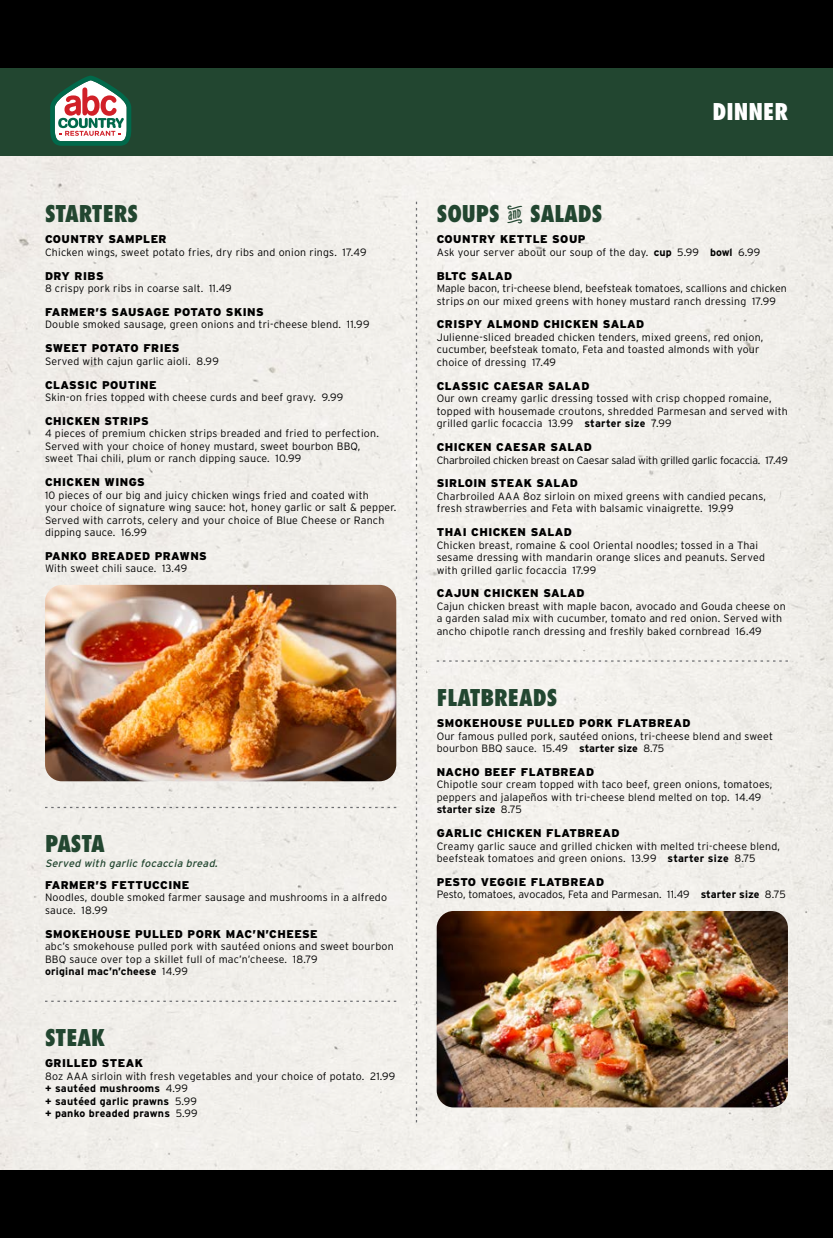
<style>
.page{position:relative;width:833px;height:1238px;background:#fff}
.page>*{position:absolute;margin:0;border:0;box-sizing:border-box;transform-origin:0 0}
.t1{font:800 condensed 22.5px "Futura Std";color:#224630}
.t2{font:800 condensed 22.5px "Futura Std";color:#fff}
.t3{font:900 11.25px "Interstate";letter-spacing:.04em;color:#000}
.t4{font:300 10.62px/12.5px "Interstate";letter-spacing:.02em;color:#000}
.t5{font:300 10.62px "Interstate";letter-spacing:-.015em;color:#000}
.t6{font:300 10.62px "Interstate";letter-spacing:-.01em;color:#000}
.t7{font:italic 10.62px "Interstate";color:#224630}
.s1{font-weight:700}
.s2{font-family:"Nexa Rust Extras Words";font-weight:400;font-stretch:normal}
</style>
<div class="page">
<div style="left:0;top:155px;width:832px;height:1015px;background:#f1efeb"></div>
<svg style="left:416px;top:202px;width:1px;height:920px"></svg>
<svg style="left:436px;top:660px;width:351px;height:1px"></svg>
<svg style="left:45px;top:807px;width:351px;height:1px"></svg>
<svg style="left:45px;top:1000px;width:351px;height:1px"></svg>
<img style="left:45px;top:585px;width:351px;height:196px">
<img style="left:436px;top:911px;width:351px;height:196px">
<div style="left:0;top:0;width:832px;height:155px;background:#224630"></div>
<svg style="left:50px;top:76px;width:81px;height:70px"></svg>
<div style="left:0;top:0;width:832px;height:68px;background:#000"></div>
<div style="left:0;top:1170px;width:832px;height:68px;background:#000"></div>
<h1 class="t1" style="left:45px;top:199px;width:95px">STARTERS</h1>
<p class="t3" style="left:45px;top:233px;width:123px">COUNTRY SAMPLER</p>
<p class="t4" style="left:45px;top:246px;width:323px">Chicken wings, sweet potato fries, dry ribs and onion rings. 17.49</p>
<p class="t3" style="left:45px;top:269px;width:60px">DRY RIBS</p>
<p class="t4" style="left:45px;top:282px;width:188px">8 crispy pork ribs in coarse salt. 11.49</p>
<p class="t3" style="left:45px;top:305px;width:220px">FARMER’S SAUSAGE POTATO SKINS</p>
<p class="t4" style="left:45px;top:318px;width:326px">Double smoked sausage, green onions and tri-cheese blend. 11.99</p>
<p class="t3" style="left:45px;top:341px;width:136px">SWEET POTATO FRIES</p>
<p class="t4" style="left:45px;top:355px;width:175px">Served with cajun garlic aioli. 8.99</p>
<p class="t3" style="left:45px;top:378px;width:113px">CLASSIC POUTINE</p>
<p class="t4" style="left:45px;top:391px;width:300px">Skin-on fries topped with cheese curds and beef gravy. 9.99</p>
<p class="t3" style="left:45px;top:414px;width:105px">CHICKEN STRIPS</p>
<p class="t4" style="left:45px;top:427px;width:335px">4 pieces of premium chicken strips breaded and fried to perfection.<br>Served with your choice of honey mustard, sweet bourbon BBQ, sweet Thai chili, plum or ranch dipping sauce. 10.99</p>
<p class="t3" style="left:45px;top:475px;width:101px">CHICKEN WINGS</p>
<p class="t4" style="left:45px;top:488px;width:353px">10 pieces of our big and juicy chicken wings fried and coated with<br>your choice of signature wing sauce: hot, honey garlic or salt &amp; pepper.<br>Served with carrots, celery and your choice of Blue Cheese or Ranch dipping sauce. 16.99</p>
<p class="t3" style="left:45px;top:549px;width:163px">PANKO BREADED PRAWNS</p>
<p class="t4" style="left:45px;top:562px;width:144px">With sweet chili sauce. 13.49</p>
<h1 class="t1" style="left:45px;top:829px;width:61px">PASTA</h1>
<p class="t7" style="left:45px;top:857px;width:177px">Served with garlic focaccia bread.</p>
<p class="t3" style="left:45px;top:878px;width:146px">FARMER’S FETTUCCINE</p>
<p class="t4" style="left:45px;top:891px;width:343px">Noodles, double smoked farmer sausage and mushrooms in a alfredo sauce. 18.99</p>
<p class="t3" style="left:45px;top:926px;width:274px">SMOKEHOUSE PULLED PORK MAC’N’CHEESE</p>
<p class="t4" style="left:45px;top:940px;width:350px">abc’s smokehouse pulled pork with sautéed onions and sweet bourbon<br>BBQ sauce over top a skillet full of mac’n’cheese. 18.79<br><span class="s1">original mac’n’cheese</span> 14.99</p>
<h1 class="t1" style="left:45px;top:1023px;width:62px">STEAK</h1>
<p class="t3" style="left:45px;top:1056px;width:99px">GRILLED STEAK</p>
<p class="t4" style="left:45px;top:1069px;width:352px">8oz AAA sirloin with fresh vegetables and your choice of potato. 21.99 <span class="s1">+ sautéed mushrooms</span> 4.99<br><span class="s1">+ sautéed garlic prawns</span> 5.99<br><span class="s1">+ panko breaded prawns</span> 5.99</p>
<h1 class="t2" style="left:712px;top:97px;width:77px">DINNER</h1>
<h1 class="t1" style="left:436px;top:199px;width:167px">SOUPS <span class="s2">A</span> SALADS</h1>
<p class="t3" style="left:436px;top:233px;width:150px">COUNTRY KETTLE SOUP</p>
<p class="t4" style="left:436px;top:246px;width:325px">Ask your server about our soup of the day. <span class="s1">cup</span> 5.99 <span class="s1">bowl</span> 6.99</p>
<p class="t3" style="left:436px;top:269px;width:77px">BLTC SALAD</p>
<p class="t4" style="left:436px;top:282px;width:352px">Maple bacon, tri-cheese blend, beefsteak tomatoes, scallions and chicken strips on our mixed greens with honey mustard ranch dressing 17.99</p>
<p class="t3" style="left:436px;top:318px;width:209px">CRISPY ALMOND CHICKEN SALAD</p>
<p class="t4" style="left:436px;top:331px;width:328px">Julienne-sliced breaded chicken tenders, mixed greens, red onion, cucumber, beefsteak tomato, Feta and toasted almonds with your choice of dressing 17.49</p>
<p class="t3" style="left:436px;top:379px;width:154px">CLASSIC CAESAR SALAD</p>
<p class="t4" style="left:436px;top:392px;width:352px">Our own creamy garlic dressing tossed with crisp chopped romaine, topped with housemade croutons, shredded Parmesan and served with grilled garlic focaccia 13.99 <span class="s1">starter size</span> 7.99</p>
<p class="t3" style="left:436px;top:440px;width:157px">CHICKEN CAESAR SALAD</p>
<p class="t5" style="left:436px;top:453px;width:353px">Charbroiled chicken breast on Caesar salad with grilled garlic focaccia. 17.49</p>
<p class="t3" style="left:436px;top:476px;width:143px">SIRLOIN STEAK SALAD</p>
<p class="t4" style="left:436px;top:490px;width:331px">Charbroiled AAA 8oz sirloin on mixed greens with candied pecans, fresh strawberries and Feta with balsamic vinaigrette. 19.99</p>
<p class="t3" style="left:436px;top:525px;width:137px">THAI CHICKEN SALAD</p>
<p class="t4" style="left:436px;top:538px;width:330px">Chicken breast, romaine &amp; cool Oriental noodles; tossed in a Thai sesame dressing with mandarin orange slices and peanuts. Served with grilled garlic focaccia 17.99</p>
<p class="t3" style="left:436px;top:586px;width:149px">CAJUN CHICKEN SALAD</p>
<p class="t4" style="left:436px;top:600px;width:350px">Cajun chicken breast with maple bacon, avocado and Gouda cheese on a garden salad mix with cucumber, tomato and red onion. Served with ancho chipotle ranch dressing and freshly baked cornbread 16.49</p>
<h1 class="t1" style="left:436px;top:683px;width:122px">FLATBREADS</h1>
<p class="t3" style="left:436px;top:716px;width:255px">SMOKEHOUSE PULLED PORK FLATBREAD</p>
<p class="t4" style="left:436px;top:729px;width:338px">Our famous pulled pork, sautéed onions, tri-cheese blend and sweet bourbon BBQ sauce. 15.49 <span class="s1">starter size</span> 8.75</p>
<p class="t3" style="left:436px;top:765px;width:159px">NACHO BEEF FLATBREAD</p>
<p class="t4" style="left:436px;top:778px;width:337px">Chipotle sour cream topped with taco beef, green onions, tomatoes, peppers and jalapeños with tri-cheese blend melted on top. 14.49 <span class="s1">starter size</span> 8.75</p>
<p class="t3" style="left:436px;top:826px;width:184px">GARLIC CHICKEN FLATBREAD</p>
<p class="t4" style="left:436px;top:839px;width:345px">Creamy garlic sauce and grilled chicken with melted tri-cheese blend, beefsteak tomatoes and green onions. 13.99 <span class="s1">starter size</span> 8.75</p>
<p class="t3" style="left:436px;top:875px;width:169px">PESTO VEGGIE FLATBREAD</p>
<p class="t6" style="left:436px;top:888px;width:350px">Pesto, tomatoes, avocados, Feta and Parmesan. 11.49 <span class="s1">starter size</span> 8.75</p>
</div>
